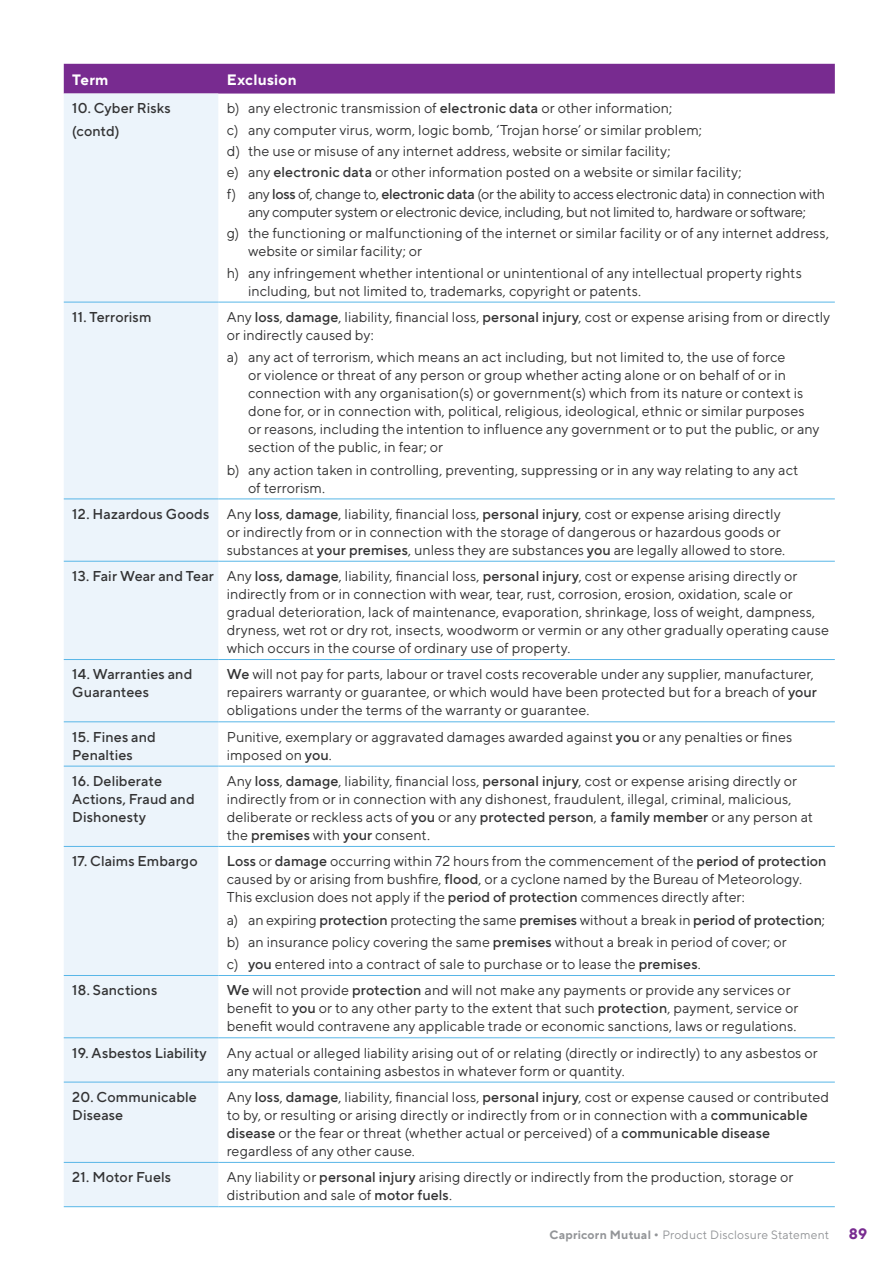
<style>
.page{position:relative;width:893px;height:1263px;background:#fff}
.page>*{position:absolute;margin:0;border:0;box-sizing:border-box;transform-origin:0 0}
.Table_heading{font:700 15px "TT Norms Pro";letter-spacing:.02em;color:#fff}
.t1{font:700 15px "TT Norms Pro";color:#782b90}
.body_tables{font:14.25px/18px "TT Norms Pro";color:#333334}
.body_tables-2{font:500 14.25px/18px "TT Norms Pro";letter-spacing:.01em;color:#333334}
.body_tables-3{font:14.25px/18px "TT Norms Pro";letter-spacing:-.02em;color:#333334;text-align:center}
.t2{font:12px "TT Norms Pro";letter-spacing:.02em;color:#939598}
.s1{font-weight:500}
.s2{font-weight:700}
</style>
<div class="page">
<div style="left:64px;top:64px;width:771px;height:30px;background:#782b90"></div>
<div style="left:64px;top:94px;width:154px;height:1112px;background:#ecf4fb"></div>
<hr style="left:64px;top:302px;width:154px;height:1px;background:#58b6e7">
<hr style="left:218px;top:302px;width:617px;height:1px;background:#58b6e7">
<hr style="left:64px;top:499px;width:154px;height:1px;background:#58b6e7">
<hr style="left:218px;top:499px;width:617px;height:1px;background:#58b6e7">
<hr style="left:64px;top:561px;width:154px;height:1px;background:#58b6e7">
<hr style="left:218px;top:561px;width:617px;height:1px;background:#58b6e7">
<hr style="left:64px;top:721px;width:154px;height:1px;background:#58b6e7">
<hr style="left:218px;top:721px;width:617px;height:1px;background:#58b6e7">
<hr style="left:64px;top:766px;width:154px;height:1px;background:#58b6e7">
<hr style="left:218px;top:766px;width:617px;height:1px;background:#58b6e7">
<hr style="left:64px;top:846px;width:154px;height:1px;background:#58b6e7">
<hr style="left:218px;top:846px;width:617px;height:1px;background:#58b6e7">
<hr style="left:64px;top:975px;width:154px;height:1px;background:#58b6e7">
<hr style="left:218px;top:975px;width:617px;height:1px;background:#58b6e7">
<hr style="left:64px;top:1037px;width:154px;height:1px;background:#58b6e7">
<hr style="left:218px;top:1037px;width:617px;height:1px;background:#58b6e7">
<hr style="left:64px;top:1082px;width:154px;height:1px;background:#58b6e7">
<hr style="left:218px;top:1082px;width:617px;height:1px;background:#58b6e7">
<hr style="left:64px;top:659px;width:154px;height:1px;background:#58b6e7">
<hr style="left:64px;top:1162px;width:154px;height:1px;background:#58b6e7">
<hr style="left:64px;top:1206px;width:154px;height:1px;background:#58b6e7">
<hr style="left:218px;top:659px;width:617px;height:1px;background:#58b6e7">
<hr style="left:218px;top:1162px;width:617px;height:1px;background:#58b6e7">
<hr style="left:218px;top:1206px;width:617px;height:1px;background:#58b6e7">
<p class="Table_heading" style="left:72px;top:70px;width:38px">Term</p>
<p class="Table_heading" style="left:227px;top:70px;width:71px">Exclusion</p>
<p class="body_tables-2" style="left:72px;top:99px;width:100px">10. Cyber Risks</p>
<p class="body_tables-2" style="left:72px;top:121px;width:49px">(contd)</p>
<p class="body_tables" style="left:227px;top:99px;width:447px">b) any electronic transmission of <span class="s1">electronic data</span> or other information;</p>
<p class="body_tables" style="left:227px;top:120px;width:477px">c) any computer virus, worm, logic bomb, ‘Trojan horse’ or similar problem;</p>
<p class="body_tables" style="left:227px;top:142px;width:445px">d) the use or misuse of any internet address, website or similar facility;</p>
<p class="body_tables" style="left:227px;top:163px;width:516px">e) any <span class="s1">electronic data</span> or other information posted on a website or similar facility;</p>
<p class="body_tables-3" style="left:227px;top:184px;width:600px">f) any <span class="s1">loss</span> of, change to, <span class="s1">electronic data</span> (or the ability to access electronic data) in connection with any computer system or electronic device, including, but not limited to, hardware or software;</p>
<p class="body_tables" style="left:248px;top:224px;width:583px;text-indent:-21px">g) the functioning or malfunctioning of the internet or similar facility or of any internet address, website or similar facility; or</p>
<p class="body_tables" style="left:248px;top:263px;width:555px;text-indent:-21px">h) any infringement whether intentional or unintentional of any intellectual property rights including, but not limited to, trademarks, copyright or patents.</p>
<p class="body_tables-2" style="left:72px;top:307px;width:81px">11. Terrorism</p>
<p class="body_tables" style="left:227px;top:307px;width:605px">Any <span class="s1">loss</span>, <span class="s1">damage</span>, liability, financial loss, <span class="s1">personal injury</span>, cost or expense arising from or directly or indirectly caused by:</p>
<p class="body_tables" style="left:248px;top:348px;width:573px;text-indent:-21px">a) any act of terrorism, which means an act including, but not limited to, the use of force<br>or violence or threat of any person or group whether acting alone or on behalf of or in connection with any organisation(s) or government(s) which from its nature or context is done for, or in connection with, political, religious, ideological, ethnic or similar purposes or reasons, including the intention to influence any government or to put the public, or any section of the public, in fear; or</p>
<p class="body_tables" style="left:248px;top:460px;width:552px;text-indent:-21px">b) any action taken in controlling, preventing, suppressing or in any way relating to any act of terrorism.</p>
<p class="body_tables-2" style="left:72px;top:504px;width:138px">12. Hazardous Goods</p>
<p class="body_tables" style="left:227px;top:504px;width:560px">Any <span class="s1">loss</span>, <span class="s1">damage</span>, liability, financial loss, <span class="s1">personal injury</span>, cost or expense arising directly or indirectly from or in connection with the storage of dangerous or hazardous goods or substances at <span class="s1">your premises</span>, unless they are substances <span class="s1">you</span> are legally allowed to store.</p>
<p class="body_tables-2" style="left:72px;top:567px;width:143px">13. Fair Wear and Tear</p>
<p class="body_tables" style="left:227px;top:567px;width:604px">Any <span class="s1">loss, damage</span>, liability, financial loss, <span class="s1">personal injury</span>, cost or expense arising directly or indirectly from or in connection with wear, tear, rust, corrosion, erosion, oxidation, scale or gradual deterioration, lack of maintenance, evaporation, shrinkage, loss of weight, dampness, dryness, wet rot or dry rot, insects, woodworm or vermin or any other gradually operating cause which occurs in the course of ordinary use of property.</p>
<p class="body_tables-2" style="left:72px;top:665px;width:122px">14. Warranties and<br>Guarantees</p>
<p class="body_tables" style="left:227px;top:665px;width:592px"><span class="s1">We</span> will not pay for parts, labour or travel costs recoverable under any supplier, manufacturer, repairers warranty or guarantee, or which would have been protected but for a breach of <span class="s1">your </span>obligations under the terms of the warranty or guarantee.</p>
<p class="body_tables-2" style="left:72px;top:727px;width:85px">15. Fines and<br>Penalties</p>
<p class="body_tables" style="left:227px;top:727px;width:567px">Punitive, exemplary or aggravated damages awarded against <span class="s1">you</span> or any penalties or fines imposed on <span class="s1">you</span>.</p>
<p class="body_tables-2" style="left:72px;top:771px;width:124px">16. Deliberate<br>Actions, Fraud and<br>Dishonesty</p>
<p class="body_tables" style="left:227px;top:771px;width:588px">Any <span class="s1">loss</span>, <span class="s1">damage</span>, liability, financial loss, <span class="s1">personal injury</span>, cost or expense arising directly or indirectly from or in connection with any dishonest, fraudulent, illegal, criminal, malicious, deliberate or reckless acts of <span class="s1">you</span> or any <span class="s1">protected person</span>, a <span class="s1">family member</span> or any person at the <span class="s1">premises</span> with <span class="s1">your</span> consent.</p>
<p class="body_tables-2" style="left:72px;top:852px;width:127px">17. Claims Embargo</p>
<p class="body_tables" style="left:227px;top:852px;width:601px"><span class="s1">Loss</span> or <span class="s1">damage</span> occurring within 72 hours from the commencement of the <span class="s1">period of protection </span>caused by or arising from bushfire, <span class="s1">flood</span>, or a cyclone named by the Bureau of Meteorology.<br>This exclusion does not apply if the <span class="s1">period of protection</span> commences directly after:</p>
<p class="body_tables" style="left:227px;top:910px;width:600px">a) an expiring <span class="s1">protection</span> protecting the same <span class="s1">premises</span> without a break in <span class="s1">period of protection</span>;</p>
<p class="body_tables" style="left:227px;top:932px;width:561px">b) an insurance policy covering the same <span class="s1">premises</span> without a break in period of cover; or</p>
<p class="body_tables" style="left:227px;top:955px;width:475px">c) <span class="s1">you</span> entered into a contract of sale to purchase or to lease the <span class="s1">premises</span>.</p>
<p class="body_tables-2" style="left:72px;top:981px;width:86px">18. Sanctions</p>
<p class="body_tables" style="left:227px;top:981px;width:573px"><span class="s1">We</span> will not provide <span class="s1">protection</span> and will not make any payments or provide any services or benefit to <span class="s1">you</span> or to any other party to the extent that such <span class="s1">protection</span>, payment, service or benefit would contravene any applicable trade or economic sanctions, laws or regulations.</p>
<p class="body_tables-2" style="left:72px;top:1043px;width:136px">19. Asbestos Liability</p>
<p class="body_tables" style="left:227px;top:1043px;width:592px">Any actual or alleged liability arising out of or relating (directly or indirectly) to any asbestos or any materials containing asbestos in whatever form or quantity.</p>
<p class="body_tables-2" style="left:72px;top:1087px;width:126px">20. Communicable<br>Disease</p>
<p class="body_tables" style="left:227px;top:1087px;width:604px">Any <span class="s1">loss</span>, <span class="s1">damage</span>, liability, financial loss, <span class="s1">personal injury</span>, cost or expense caused or contributed to by, or resulting or arising directly or indirectly from or in connection with a <span class="s1">communicable disease</span> or the fear or threat (whether actual or perceived) of a <span class="s1">communicable disease </span>regardless of any other cause.</p>
<p class="body_tables-2" style="left:72px;top:1168px;width:100px">21. Motor Fuels</p>
<p class="body_tables" style="left:227px;top:1168px;width:568px">Any liability or <span class="s1">personal injury</span> arising directly or indirectly from the production, storage or distribution and sale of <span class="s1">motor fuels</span>.</p>
<p class="t2" style="left:550px;top:1227px;width:281px"><span class="s2">Capricorn Mutual •</span> Product Disclosure Statement</p>
<p class="t1" style="left:849px;top:1224px;width:20px">89</p>
</div>
